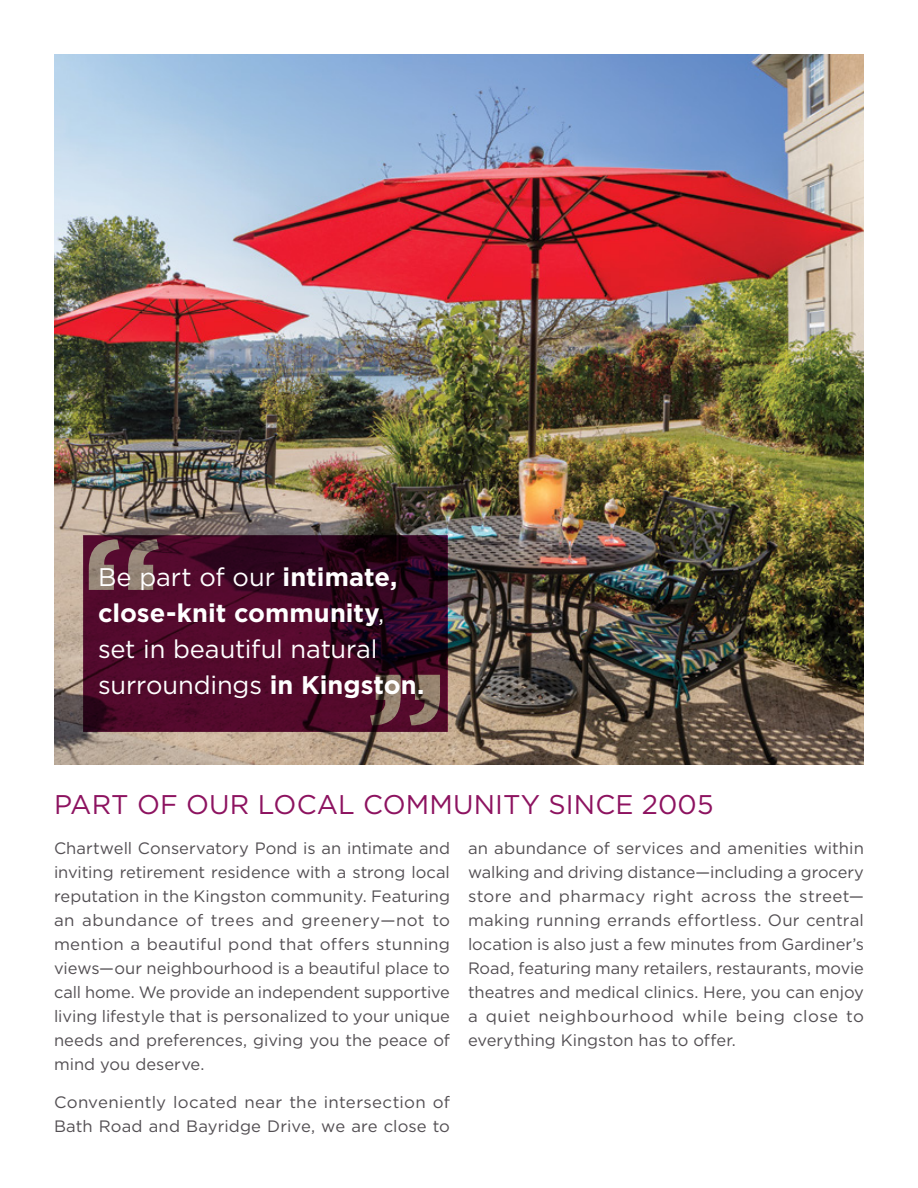
<style>
.page{position:relative;width:918px;height:1188px;background:#fff}
.page>*{position:absolute;margin:0;border:0;box-sizing:border-box;transform-origin:0 0}
.t1{font:27px "Gotham HTF";letter-spacing:.005em;color:#8d1360}
.t2{font:25.5px/36px "Gotham HTF";letter-spacing:-.005em;color:#fff}
.t3{font:16.5px/24px "Gotham HTF";letter-spacing:.005em;color:#534f53;text-align:justify}
.s1{font-weight:700}
</style>
<div class="page">
<img style="left:54px;top:54px;width:810px;height:711px">
<svg style="left:83px;top:535px;width:365px;height:197px;background:#480f2a"></svg>
<p class="t2" style="left:98px;top:559px;width:328px">Be part of our <span class="s1">intimate, close-knit community</span>, set in beautiful natural surroundings <span class="s1">in Kingston.</span></p>
<h1 class="t1" style="left:54px;top:790px;width:661px">PART OF OUR LOCAL COMMUNITY SINCE 2005</h1>
<p class="t3" style="left:54px;top:836px;width:398px">Chartwell Conservatory Pond is an intimate and inviting retirement residence with a strong local reputation in the Kingston community. Featuring an abundance of trees and greenery—not to mention a beautiful pond that offers stunning views—our neighbourhood is a beautiful place to call home. We provide an independent supportive living lifestyle that is personalized to your unique needs and preferences, giving you the peace of mind you deserve.</p>
<p class="t3" style="left:54px;top:1090px;width:398px">Conveniently located near the intersection of<br>Bath Road and Bayridge Drive, we are close to</p>
<p class="t3" style="left:468px;top:836px;width:398px">an abundance of services and amenities within walking and driving distance—including a grocery store and pharmacy right across the street— making running errands effortless. Our central location is also just a few minutes from Gardiner’s Road, featuring many retailers, restaurants, movie theatres and medical clinics. Here, you can enjoy a quiet neighbourhood while being close to everything Kingston has to offer.</p>
</div>
